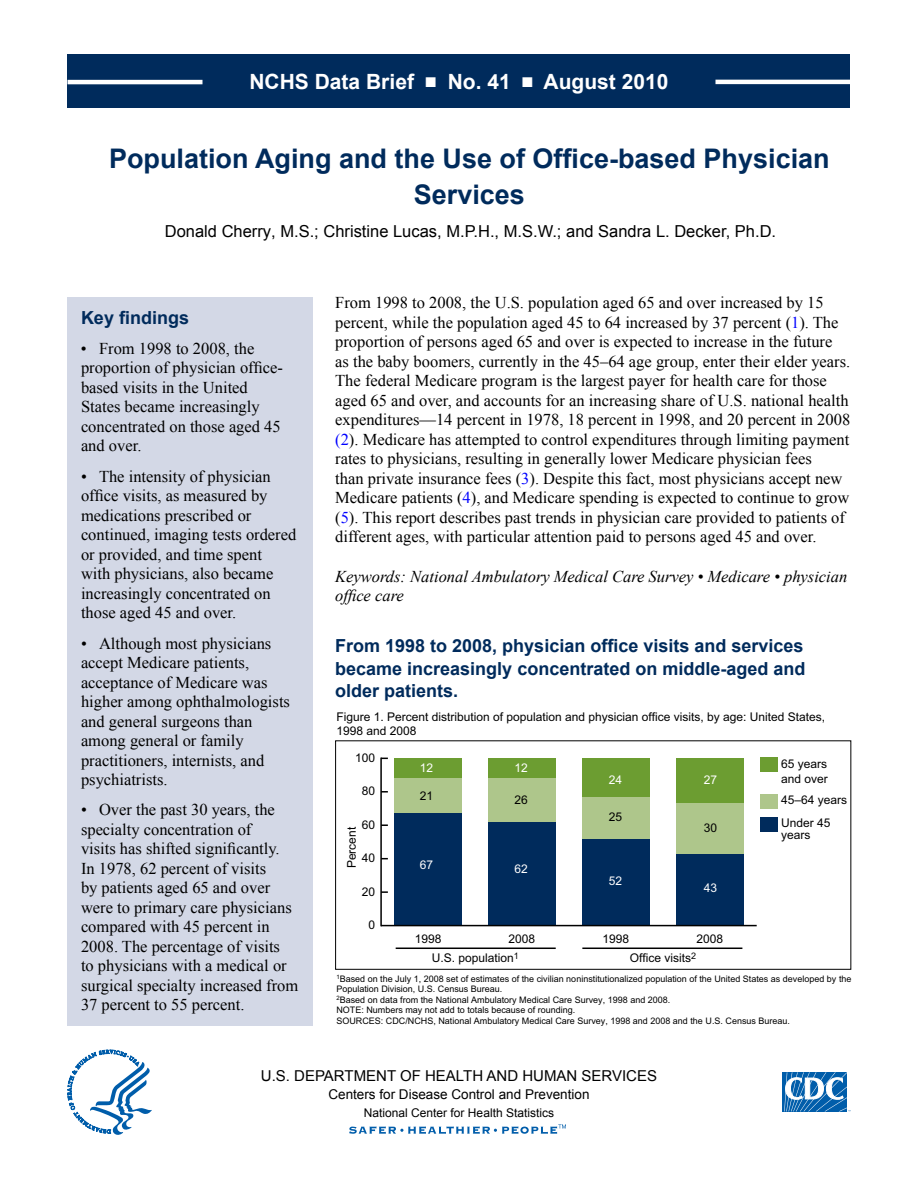
<style>
.page{position:relative;width:918px;height:1188px;background:#fff}
.page>*{position:absolute;margin:0;border:0;box-sizing:border-box;transform-origin:0 0}
.Heading_1{font:700 27px/36px "Arial";color:#002b5c;text-align:center}
.Header_Opeining_page{font:700 21px "Arial";color:#fff}
.Heading_2{font:700 18px/22.5px "Arial";color:#002b5c;text-align:justify}
.Abstract__Title{font:700 18px "Arial";color:#002b5c}
.Abstract__bullets{font:16.5px/19.5px "Times New Roman";color:#000}
.t1{font:italic 16.5px/19.5px "Times New Roman";color:#000}
.Bi-line{font:16.5px "Arial";color:#000}
.t2{font:15px "Arial";color:#000}
.t3{font:13.5px "Arial";color:#000}
.t4{font:12px/14.4px "Arial";color:#000}
.t5{font:12px "Arial";color:#fff}
.t6{font:9px/10.5px "Arial";color:#000}
.s1{font-style:inherit}
.s2{color:#00f}
</style>
<div class="page">
<div style="left:68px;top:54px;width:782px;height:54px;background:#002b5c"></div>
<hr style="left:68px;top:80px;width:134px;height:4px;background:#fff">
<hr style="left:716px;top:80px;width:134px;height:4px;background:#fff">
<svg style="left:782px;top:1111px;width:65px;height:1px"></svg>
<div style="left:782px;top:1072px;width:65px;height:39px;background:#005daa"></div>
<svg style="left:784px;top:1072px;width:67px;height:39px"></svg>
<svg style="left:349px;top:1124px;width:217px;height:10px"></svg>
<svg style="left:67px;top:1050px;width:85px;height:85px"></svg>
<div style="left:68px;top:297px;width:245px;height:729px;background:#d3d8e6"></div>
<div style="left:335px;top:740px;width:516px;height:230px;border:1px solid #000"></div>
<div style="left:394px;top:758px;width:68px;height:20px;background:#6c9d31"></div>
<div style="left:488px;top:758px;width:68px;height:20px;background:#6c9d31"></div>
<div style="left:582px;top:758px;width:68px;height:39px;background:#6c9d31"></div>
<div style="left:676px;top:758px;width:68px;height:45px;background:#6c9d31"></div>
<div style="left:394px;top:778px;width:68px;height:36px;background:#aec68b"></div>
<div style="left:488px;top:778px;width:68px;height:44px;background:#aec68b"></div>
<div style="left:582px;top:797px;width:68px;height:42px;background:#aec68b"></div>
<div style="left:676px;top:803px;width:68px;height:51px;background:#aec68b"></div>
<div style="left:394px;top:814px;width:68px;height:112px;background:#002b5c"></div>
<div style="left:488px;top:822px;width:68px;height:104px;background:#002b5c"></div>
<div style="left:582px;top:839px;width:68px;height:87px;background:#002b5c"></div>
<div style="left:676px;top:854px;width:68px;height:72px;background:#002b5c"></div>
<div style="left:760px;top:758px;width:18px;height:14px;background:#6c9d31"></div>
<div style="left:760px;top:794px;width:18px;height:14px;background:#aec68b"></div>
<div style="left:760px;top:817px;width:18px;height:14px;background:#002b5c"></div>
<hr style="left:396px;top:948px;width:160px;height:1px;background:#000">
<hr style="left:582px;top:948px;width:160px;height:1px;background:#000">
<hr style="left:381px;top:925px;width:376px;height:1px;background:#000">
<hr style="left:380px;top:758px;width:2px;height:168px;background:#000">
<svg style="left:381px;top:891px;width:7px;height:2px"></svg>
<svg style="left:381px;top:824px;width:7px;height:2px"></svg>
<svg style="left:381px;top:791px;width:7px;height:2px"></svg>
<p class="Header_Opeining_page" style="left:249px;top:67px;width:421px">NCHS Data Brief ■ No. 41 ■ August 2010</p>
<p class="Heading_1" style="left:109px;top:141px;width:722px">Population Aging and the Use of Office-based Physician<br>Services</p>
<p class="Bi-line" style="left:165px;top:220px;width:613px">Donald C<span class="s1">,</span> M.s.; christine L.p.h., m.S.W.; and Sandra L, ph.d.</p>
<p class="Abstract__Title" style="left:81px;top:305px;width:110px">Key findings</p>
<p class="Abstract__bullets" style="left:81px;top:338px;width:204px">• From 1998 to 2008, the proportion of physician office&shy;based visits in the United<br>States became increasingly concentrated on those aged 45 and over.</p>
<p class="Abstract__bullets" style="left:81px;top:466px;width:217px">• The intensity of physician office visits, as measured by medications prescribed or continued, imaging tests ordered or provided, and time spent<br>with physicians, also became increasingly concentrated on those aged 45 and over.</p>
<p class="Abstract__bullets" style="left:81px;top:633px;width:211px">• Although most physicians accept Medicare patients, acceptance of Medicare was higher among ophthalmologists and general surgeons than among general or family practitioners, internists, and psychiatrists.</p>
<p class="Abstract__bullets" style="left:81px;top:800px;width:219px">• Over the past 30 years, the specialty concentration of<br>visits has shifted significantly.<br>In 1978, 62 percent of visits<br>by patients aged 65 and over were to primary care physicians compared with 45 percent in<br>2008. The percentage of visits<br>to physicians with a medical or surgical specialty increased from<br>37 percent to 55 percent.</p>
<p class="Abstract__bullets" style="left:335px;top:293px;width:517px">From 1998 to 2008, the U.S. population aged 65 and over increased by 15 percent, while the population aged 45 to 64 increased by 37 percent (<span class="s2">1</span>). The proportion of persons aged 65 and over is expected to increase in the future<br>as the baby boomers, currently in the 45–64 age group, enter their elder years.<br>The federal Medicare program is the largest payer for health care for those aged 65 and over, and accounts for an increasing share of U.S. national health expenditures—14 percent in 1978, 18 percent in 1998, and 20 percent in 2008 <span class="s2">(2</span>). Medicare has attempted to control expenditures through limiting payment rates to physicians, resulting in generally lower Medicare physician fees<br>than private insurance fees (<span class="s2">3</span>). Despite this fact, most physicians accept new Medicare patients (<span class="s2">4</span>), and Medicare spending is expected to continue to grow (<span class="s2">5</span>). This report describes past trends in physician care provided to patients of different ages, with particular attention paid to persons aged 45 and over.</p>
<p class="t1" style="left:335px;top:566px;width:514px">Keywords: National Ambulatory Medical Care Survey • Medicare • physician office care</p>
<p class="Heading_2" style="left:335px;top:635px;width:472px">From 1998 to 2008, physician office visits and services became increasingly concentrated on middle-aged and older patients.</p>
<p class="t4" style="left:336px;top:711px;width:490px">Figure 1. Percent distribution of population and physician office visits, by age: United States,<br>1998 and 2008</p>
<p class="t4" style="left:355px;top:751px;width:22px">100</p>
<p class="t4" style="left:362px;top:785px;width:15px">80</p>
<p class="t4" style="left:362px;top:818px;width:15px">60</p>
<p class="t4" style="left:345px;top:868px;width:43px;rotate:-90deg">Percent</p>
<p class="t4" style="left:362px;top:852px;width:15px">40</p>
<p class="t4" style="left:362px;top:885px;width:15px">20</p>
<p class="t4" style="left:369px;top:919px;width:8px">0</p>
<p class="t5" style="left:420px;top:763px;width:15px">12</p>
<p class="t4" style="left:420px;top:790px;width:15px">21</p>
<p class="t5" style="left:420px;top:860px;width:15px">67</p>
<p class="t5" style="left:514px;top:763px;width:15px">12</p>
<p class="t4" style="left:514px;top:794px;width:15px">26</p>
<p class="t5" style="left:514px;top:864px;width:15px">62</p>
<p class="t5" style="left:609px;top:775px;width:15px">24</p>
<p class="t4" style="left:609px;top:811px;width:15px">25</p>
<p class="t5" style="left:609px;top:876px;width:15px">52</p>
<p class="t5" style="left:704px;top:775px;width:15px">27</p>
<p class="t4" style="left:704px;top:821px;width:15px">30</p>
<p class="t5" style="left:704px;top:884px;width:15px">43</p>
<p class="t4" style="left:781px;top:758px;width:48px">65 years and over</p>
<p class="t4" style="left:781px;top:790px;width:68px;line-height:23.1px">45–64 years<br>Under 45</p>
<p class="t4" style="left:781px;top:829px;width:31px">years</p>
<p class="t4" style="left:415px;top:933px;width:28px">1998</p>
<p class="t4" style="left:509px;top:933px;width:28px">2008</p>
<p class="t4" style="left:603px;top:933px;width:28px">1998</p>
<p class="t4" style="left:696px;top:933px;width:28px">2008</p>
<p class="t6" style="left:336px;top:974px;width:517px"><sup>1</sup>Based on the July 1, 2008 set of estimates of the civilian noninstitutionalized population of the United States as developed by the Population Division, U.S. Census Bureau.<br><sup>2</sup>Based on data from the National Ambulatory Medical Care Survey, 1998 and 2008.<br>NOTE: Numbers may not add to totals because of rounding.<br>SOURCES: CDC/NCHS, National Ambulatory Medical Care Survey, 1998 and 2008 and the U.S. Census Bureau.</p>
<p class="t4" style="left:432px;top:951px;width:89px">U.S. population<sup>1</sup></p>
<p class="t4" style="left:630px;top:951px;width:68px">Office visits<sup>2</sup></p>
<p class="t2" style="left:261px;top:1065px;width:398px">u.s. department of health and human services</p>
<p class="t3" style="left:328px;top:1085px;width:263px">Centers for Disease Control and Prevention</p>
<p class="t4" style="left:364px;top:1105px;width:192px">N ational Center for H ealth Statistics</p>
</div>
